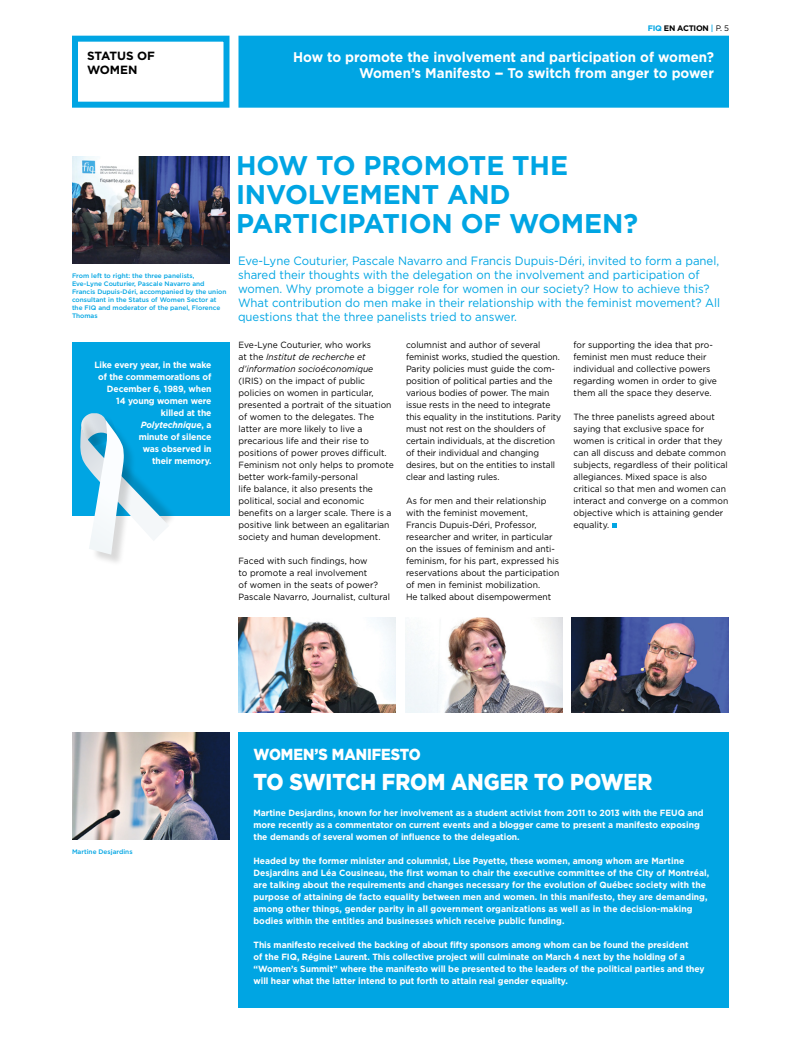
<style>
.page{position:relative;width:801px;height:1044px;background:#fff}
.page>*{position:absolute;margin:0;border:0;box-sizing:border-box;transform-origin:0 0}
.t1{font:700 27px/29px "Gotham";letter-spacing:-.005em;color:#00a5e3}
.t2{font:900 23px "Gotham";color:#fff;scale:.9 1}
.t3{font:900 16px "Gotham";color:#fff;scale:.9 1}
.t4{font:700 14px/16px "Gotham";color:#fff;text-align:right;scale:.95 1}
.t5{font:12px/14px "Gotham";color:#00a5e3;scale:.95 1}
.t6{font:700 11.9px/13.6px "Gotham";color:#000}
.t7{font:9px/12px "Gotham";letter-spacing:.005em;color:#000;scale:.95 1}
.t8{font:700 9px/12px "Gotham";letter-spacing:-.005em;color:#fff;scale:.95 1}
.t9{font:italic 9px/12px "Gotham";letter-spacing:.005em;color:#000;scale:.95 1}
.t10{font:700 8px "Gotham";color:#000}
.t11{font:500 6.5px/8px "Gotham";color:#00a5e3}
.s1{color:#00a5e3}
.s2{font-weight:500;color:#00a5e3}
.s3{font-weight:400}
.s4{font-style:italic}
.s5{font-style:normal}
</style>
<div class="page">
<div style="left:72px;top:36px;width:158px;height:72px;border:6px solid #00a5e3"></div>
<div style="left:242px;top:39px;width:484px;height:66px;background:#00a5e3"></div>
<div style="left:238px;top:36px;width:491px;height:72px;border:6px solid #00a5e3"></div>
<svg style="left:612px;top:524px;width:4px;height:4px"></svg>
<img style="left:72px;top:156px;width:158px;height:108px">
<div style="left:72px;top:342px;width:158px;height:174px;background:#00a5e3"></div>
<img style="left:72px;top:732px;width:158px;height:108px">
<div style="left:239px;top:732px;width:490px;height:276px;background:#00a5e3"></div>
<img style="left:238px;top:617px;width:158px;height:96px">
<img style="left:405px;top:617px;width:157px;height:96px">
<img style="left:572px;top:617px;width:157px;height:96px">
<div style="left:78px;top:411px;width:99px;height:124px;background:#000;opacity:.15"></div>
<div style="left:90px;top:421px;width:46px;height:144px;background:#000;opacity:.15"></div>
<svg style="left:80px;top:413px;width:89px;height:142px"></svg>
<p class="t10" style="left:648px;top:23px;width:83px"><span class="s1">FIQ</span> en action <span class="s2">|</span> <span class="s3">p. 5</span></p>
<h3 class="t6" style="left:87px;top:49px;width:70px">Status of<br>Wom en</h3>
<h3 class="t4" style="left:293px;top:49px;width:445px">How to promote the involvement and participation of women?<br>Women’s Manifesto -- To switch from anger to power</h3>
<p class="t11" style="left:72px;top:272px;width:156px">From left to right: the three panelists,<br>Eve-Lyne Couturier, Pascale Navarro and Francis Dupuis-Déri, accompanied by the union consultant in the Status of Women Sector at the FIQ</p>
<p class="t11" style="left:98px;top:304px;width:124px">and moderator of the panel, Florence</p>
<p class="t11" style="left:72px;top:312px;width:27px">Thomas</p>
<p class="t8" style="left:94px;top:358px;width:125px;text-align:right">Like every year, in the wake of the commemorations of<br>December 6, 1989, when<br>14 young women were killed at the<br><span class="s4">Polytechnique</span>, a<br>minute of silence<br>was observed in<br>their memory.</p>
<h1 class="t1" style="left:236px;top:150px;width:404px">How to promote the involvem ent and participation of wom en?</h1>
<p class="t5" style="left:238px;top:254px;width:509px">Eve-Lyne Couturier, Pascale Navarro and Francis Dupuis-Déri, invited to form a panel, shared their thoughts with the delegation on the involvement and participation of women. Why promote a bigger role for women in our society? How to achieve this?<br>What contribution do men make in their relationship with the feminist movement? All questions that the three panelists tried to answer.</p>
<p class="t9" style="left:238px;top:339px;width:143px"><span class="s5">Eve-Lyne Couturier, who works at the</span> Institut de recherche et d’information socioéconomique</p>
<p class="t7" style="left:238px;top:375px;width:165px">(IRIS) on the impact of public policies on women in particular, presented a portrait of the situation of women to the delegates. The latter are more likely to live a precarious life and their rise to positions of power proves difficult.<br>Feminism not only helps to promote better work-family-personal<br>life balance, it also presents the political, social and economic benefits on a larger scale. There is a positive link between an egalitarian society and human development.</p>
<p class="t7" style="left:238px;top:555px;width:161px">Faced with such findings, how<br>to promote a real involvement<br>of women in the seats of power?<br>Pascale Navarro, Journalist, cultural</p>
<p class="t7" style="left:406px;top:339px;width:165px">columnist and author of several feminist works, studied the question.<br>Parity policies must guide the com&shy;position of political parties and the various bodies of power. The main issue rests in the need to integrate this equality in the institutions. Parity must not rest on the shoulders of certain individuals, at the discretion of their individual and changing desires, but on the entities to install clear and lasting rules.</p>
<p class="t7" style="left:406px;top:495px;width:163px">As for men and their relationship with the feminist movement, Francis Dupuis-Déri, Professor, researcher and writer, in particular on the issues of feminism and anti&shy;feminism, for his part, expressed his reservations about the participation of men in feminist mobilization.<br>He talked about disempowerment</p>
<p class="t7" style="left:574px;top:339px;width:153px">for supporting the idea that pro&shy;feminist men must reduce their individual and collective powers regarding women in order to give them all the space they deserve.</p>
<p class="t7" style="left:574px;top:411px;width:164px">The three panelists agreed about saying that exclusive space for women is critical in order that they can all discuss and debate common subjects, regardless of their political allegiances. Mixed space is also critical so that men and women can interact and converge on a common objective which is attaining gender equality.</p>
<p class="t11" style="left:72px;top:848px;width:62px">Martine Desjardins</p>
<h3 class="t3" style="left:254px;top:745px;width:187px">WOMEN’S MANIFESTO</h3>
<h2 class="t2" style="left:254px;top:769px;width:445px">TO SWITCH FROM ANGER TO POWER</h2>
<p class="t8" style="left:254px;top:807px;width:435px">Martine Desjardins, known for her involvement as a student activist from 2011 to 2013 with the FEU</p>
<p class="t8" style="left:254px;top:807px;width:475px;text-indent:424px">Q and more recently as a commentator on current events and a blogger came to present a manifesto exposing the demands of several women of influence to the delegation.</p>
<p class="t8" style="left:254px;top:855px;width:481px">Headed by the former minister and columnist, Lise Payette, these women, among whom are Martine Desjardins and Léa Cousineau, the first woman to chair the executive committee of the City of Montréal, are talking about the requirements and changes necessary for the evolution of Québec society with the purpose of attaining de facto equality between men and women. I n this manifesto, they are demanding, among other things, gender parity in all government organizations as well as in the decision-making bodies within the entities and businesses which receive public funding.</p>
<p class="t8" style="left:254px;top:939px;width:476px">This manifesto received the backing of about fifty sponsors among whom can be found the president<br>of the FI Q, Régine Laurent. This collective project will culminate on March 4 next by the holding of a “Women’s Summit” where the manifesto will be presented to the leaders of the political parties and they will hear what the latter intend to put forth to attain real gender equality.</p>
</div>
